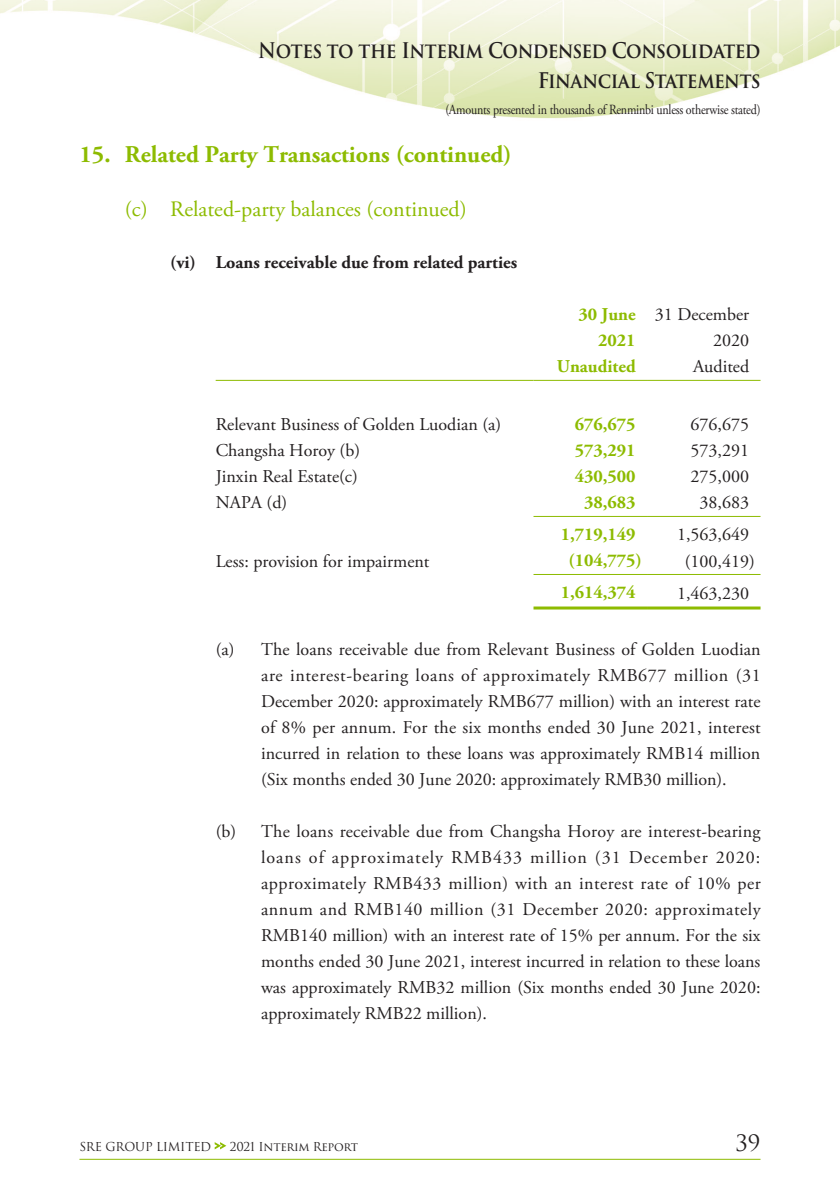
<style>
.page{position:relative;width:840px;height:1191px;background:#fff}
.page>*{position:absolute;margin:0;border:0;box-sizing:border-box;transform-origin:0 0}
.t1{font:700 24px "Adobe Garamond Pro";color:#8dbb00}
.t2{font:22px "Adobe Garamond Pro";color:#8dbb00}
.t3{font:22px "Trajan Pro 3";color:#231f20}
.t4{font:600 21px/30px "Trajan Pro 3";letter-spacing:-.03em;color:#231f20;text-align:right;scale:.9 1}
.t5{font:18px/26px "Adobe Garamond Pro";color:#231f20;text-align:justify}
.t6{font:700 18px/26px "Adobe Garamond Pro";color:#8dbb00}
.t7{font:700 18px "Adobe Garamond Pro";color:#231f20}
.t8{font:14px "Adobe Garamond Pro";letter-spacing:-.02em;color:#231f20;scale:.86 1}
.t9{font:12px "Trajan Pro 3";letter-spacing:-.02em;color:#231f20}
.s1{font-weight:400;color:#231f20}
</style>
<div class="page">
<img style="left:0;top:0;width:839px;height:1160px">
<svg style="left:214px;top:1142px;width:12px;height:7px"></svg>
<hr style="left:79px;top:1158px;width:681px;height:1px;background:#8dbb00">
<hr style="left:215px;top:380px;width:318px;height:1px;background:#8dbb00">
<hr style="left:533px;top:380px;width:113px;height:1px;background:#8dbb00">
<hr style="left:646px;top:380px;width:114px;height:1px;background:#8dbb00">
<hr style="left:533px;top:516px;width:113px;height:1px;background:#8dbb00">
<hr style="left:646px;top:516px;width:114px;height:1px;background:#8dbb00">
<hr style="left:533px;top:574px;width:113px;height:1px;background:#8dbb00">
<hr style="left:646px;top:574px;width:114px;height:1px;background:#8dbb00">
<hr style="left:533px;top:606px;width:113px;height:3px;background:#8dbb00">
<hr style="left:646px;top:606px;width:114px;height:3px;background:#8dbb00">
<p class="t4" style="left:258px;top:36px;width:559px">Notes to the Interim Condensed Consolidated<br>Financial Statements</p>
<p class="t8" style="left:445px;top:101px;width:368px">(Amounts presented in thousands of Renminbi unless otherwise stated)</p>
<h1 class="t1" style="left:79px;top:140px;width:433px">15. Related Party Transactions (continued)</h1>
<p class="t2" style="left:125px;top:195px;width:343px">(c) Related-party balances (continued)</p>
<p class="t7" style="left:170px;top:251px;width:348px">(vi) Loans receivable due from related parties</p>
<p class="t6" style="left:598px;top:301px;width:152px;text-indent:-20px">30 June <span class="s1">31 December<br></span>2021</p>
<p class="t5" style="left:712px;top:328px;width:37px">2020</p>
<p class="t6" style="left:556px;top:353px;width:80px">Unaudited</p>
<p class="t5" style="left:692px;top:354px;width:58px">Audited</p>
<p class="t5" style="left:215px;top:412px;width:287px">Relevant Business of Golden Luodian (a)</p>
<p class="t6" style="left:574px;top:411px;width:62px">676,675</p>
<p class="t5" style="left:690px;top:412px;width:60px">676,675</p>
<p class="t5" style="left:215px;top:438px;width:146px">Changsha Horoy (b)</p>
<p class="t6" style="left:574px;top:437px;width:62px">573,291</p>
<p class="t5" style="left:690px;top:438px;width:60px">573,291</p>
<p class="t5" style="left:215px;top:464px;width:144px">Jinxin Real Estate(c)</p>
<p class="t6" style="left:574px;top:463px;width:62px">430,500</p>
<p class="t5" style="left:690px;top:464px;width:60px">275,000</p>
<p class="t5" style="left:215px;top:490px;width:73px">NAPA (d)</p>
<p class="t6" style="left:583px;top:489px;width:53px">38,683</p>
<p class="t5" style="left:699px;top:490px;width:51px">38,683</p>
<p class="t6" style="left:560px;top:521px;width:76px">1,719,149</p>
<p class="t5" style="left:676px;top:522px;width:73px">1,563,649</p>
<p class="t5" style="left:215px;top:548px;width:215px">Less: provision for impairment</p>
<p class="t6" style="left:568px;top:547px;width:75px">(104,775)</p>
<p class="t5" style="left:684px;top:548px;width:72px">(100,419)</p>
<p class="t6" style="left:560px;top:579px;width:76px">1,614,374</p>
<p class="t5" style="left:676px;top:580px;width:73px">1,463,230</p>
<p class="t5" style="left:261px;top:637px;width:501px;text-indent:-45px">(a) The loans receivable due from Relevant Business of Golden Luodian are interest-bearing loans of approximately RMB677 million (31<br>December 2020: approximately RMB677 million) with an interest rate of 8% per annum. For the six months ended 30 June 2021, interest incurred in relation to these loans was approximately RMB14 million (Six months ended 30 June 2020: approximately RMB30 million).</p>
<p class="t5" style="left:261px;top:819px;width:501px;text-indent:-45px">(b) The loans receivable due from Changsha Horoy are interest-bearing loans of approximately RMB433 million (31 December 2020: approximately RMB433 million) with an interest rate of 10% per annum and RMB140 million (31 December 2020: approximately RMB140 million) with an interest rate of 15% per annum. For the six months ended 30 June 2021, interest incurred in relation to these loans was approximately RMB32 million (Six months ended 30 June 2020: approximately RMB22 million).</p>
<p class="t9" style="left:79px;top:1138px;width:133px">SRE GROUP LIMITED</p>
<p class="t9" style="left:230px;top:1138px;width:130px">2021 Interim Report</p>
<p class="t3" style="left:735px;top:1128px;width:27px">39</p>
</div>
